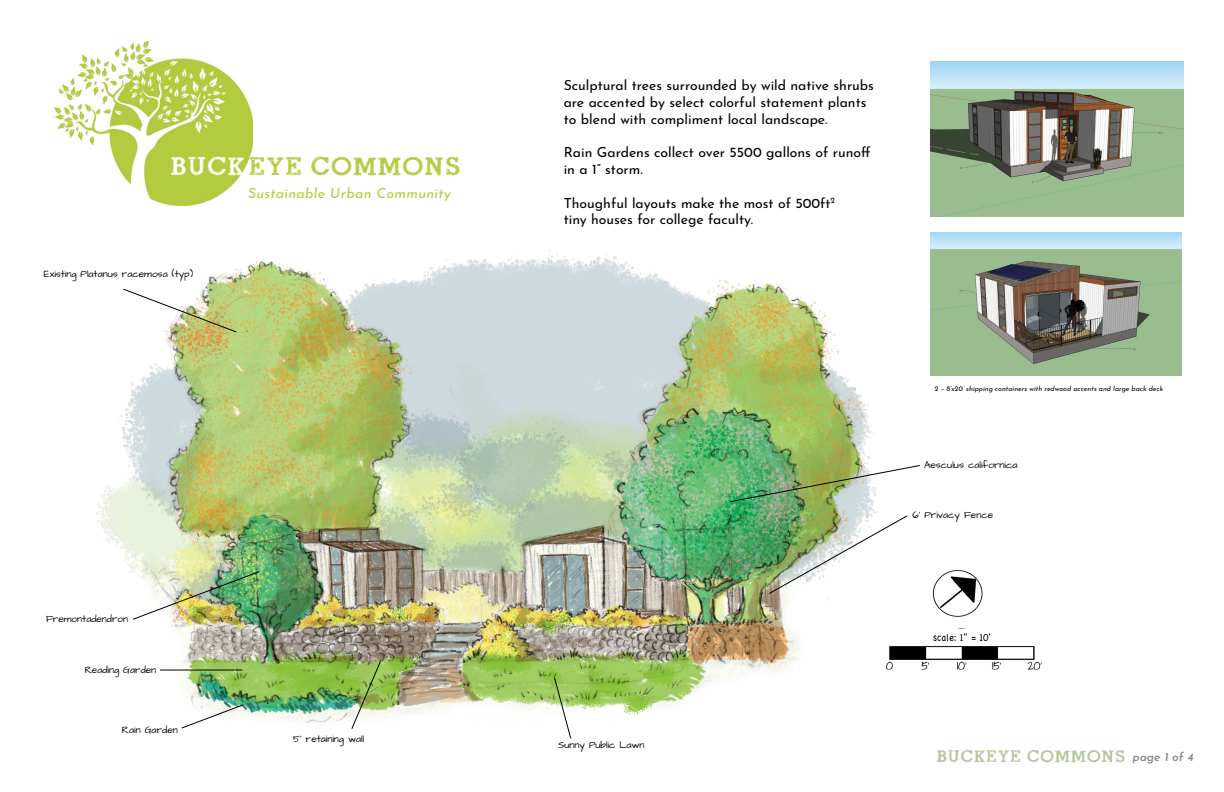
<style>
.page{position:relative;width:1224px;height:792px;background:#fff}
.page>*{position:absolute;margin:0;border:0;box-sizing:border-box;transform-origin:0 0}
.t1{font:32px "ROADMOVIE";letter-spacing:.025em;color:#b3cb3e}
.t2{font:21px "ROADMOVIE";letter-spacing:.025em;color:#b5c3a0}
.t3{font:14px/16.8px "Josefin Sans";color:#000}
.t4{font:italic 14px "Josefin Sans";letter-spacing:.025em;color:#b3cb3e}
.t5{font:10px "Architects Daughter";color:#000}
.t6{font:italic 7px "Josefin Sans";color:#000}
.s1{color:#fff}
.s2{font-family:"Josefin Sans";font-weight:600;font-style:italic;font-size:12px;color:#8c8787}
</style>
<div class="page">
<img style="left:96px;top:130px;width:782px;height:609px">
<img style="left:871px;top:629px;width:171px;height:63px">
<img style="left:932px;top:570px;width:51px;height:47px">
<svg style="left:351px;top:661px;width:30px;height:68px"></svg>
<img style="left:730px;top:465px;width:190px;height:37px">
<svg style="left:123px;top:289px;width:114px;height:43px"></svg>
<hr style="left:160px;top:670px;width:82px;height:1px;background:#000">
<svg style="left:554px;top:677px;width:17px;height:61px"></svg>
<img style="left:769px;top:515px;width:139px;height:79px">
<img style="left:133px;top:571px;width:127px;height:49px">
<svg style="left:181px;top:704px;width:62px;height:25px"></svg>
<img style="left:54px;top:41px;width:198px;height:165px">
<img style="left:931px;top:62px;width:252px;height:155px">
<img style="left:931px;top:232px;width:250px;height:143px">
<h1 class="t1" style="left:172px;top:149px;width:292px"><span class="s1">BUCK</span>EYE COMMONS</h1>
<p class="t4" style="left:248px;top:182px;width:204px">Sustainable Urban Community</p>
<p class="t5" style="left:44px;top:267px;width:151px">Existing Platanus racemosa (typ)</p>
<p class="t5" style="left:46px;top:612px;width:84px">Fremontadendron</p>
<p class="t5" style="left:85px;top:663px;width:73px">Reading Garden</p>
<p class="t5" style="left:122px;top:723px;width:57px">Rain Garden</p>
<p class="t5" style="left:293px;top:732px;width:73px">5’ retaining wall</p>
<p class="t3" style="left:564px;top:75px;width:312px">Sculptural trees surrounded by wild native shrubs are accented by select colorful statement plants to blend with compliment local landscape.</p>
<p class="t3" style="left:564px;top:142px;width:308px">Rain Gardens collect over 5500 gallons of runoff in a 1” storm.</p>
<p class="t3" style="left:564px;top:192px;width:273px">Thoughful layouts make the most of 500ft<sup>2 </sup>tiny houses for college faculty.</p>
<p class="t6" style="left:935px;top:382px;width:230px">2 – 8’x20’ shipping containers with redwood accents and large back deck</p>
<p class="t5" style="left:924px;top:458px;width:95px">Aesculus californica</p>
<p class="t5" style="left:913px;top:508px;width:82px">6’ Privacy Fence</p>
<p class="t5" style="left:558px;top:738px;width:88px">Sunny Public Lawn</p>
<h2 class="t2" style="left:937px;top:746px;width:258px">BUCKEYE COMMONS <span class="s2">page 1 of 4</span></h2>
</div>
